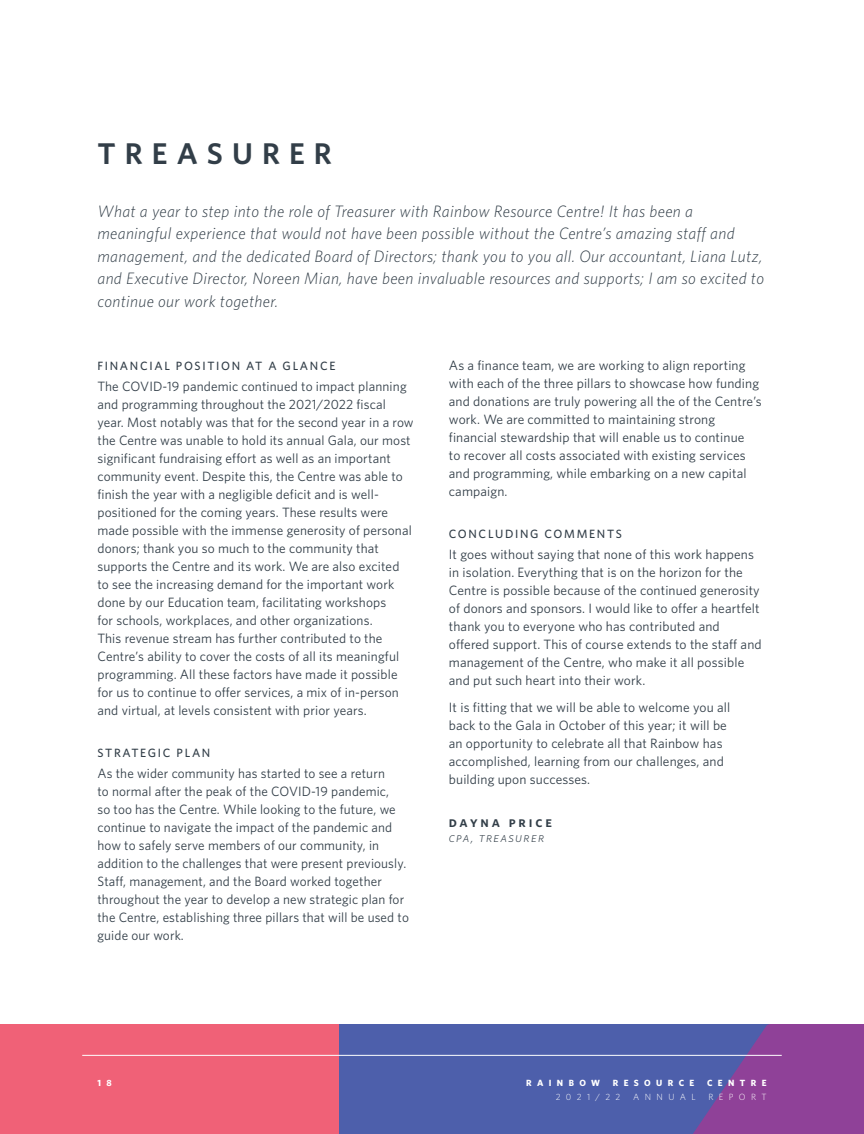
<style>
.page{position:relative;width:864px;height:1134px;background:#fff}
.page>*{position:absolute;margin:0;border:0;box-sizing:border-box;transform-origin:0 0}
.t1{font:600 30px "Whitney HTF";letter-spacing:.3em;color:#323e48}
.t2{font:italic 300 16.5px/22.5px "Whitney HTF";letter-spacing:.02em;color:#323e48}
.t3{font:15px "Whitney HTF Semi Bold SC";letter-spacing:.19em;color:#323e48}
.t4{font:13.5px/18px "Whitney HTF";letter-spacing:.01em;color:#323e48}
.t5{font:13.5px "Whitney HTF Light Italic SC";letter-spacing:.09em;color:#323e48}
.t6{font:500 12px "Whitney HTF";letter-spacing:.14em;color:#323e48}
.t7{font:700 9px "Whitney HTF";letter-spacing:.6em;color:#fff}
.t8{font:300 9px "Whitney HTF";letter-spacing:.6em;color:#fff}
</style>
<div class="page">
<div style="left:339px;top:1025px;width:354px;height:109px;background:#4d5fab"></div>
<svg style="left:693px;top:1025px;width:171px;height:109px;background:#80479c"></svg>
<div style="left:0;top:1025px;width:339px;height:109px;background:#f06177"></div>
<hr style="left:82px;top:1055px;width:700px;height:1px;background:#fff">
<h1 class="t1" style="left:98px;top:136px;width:236px">TREASURER</h1>
<p class="t2" style="left:98px;top:200px;width:668px">What a year to step into the role of Treasurer with Rainbow Resource Centre! It has been a meaningful experience that would not have been possible without the Centre’s amazing staff and management, and the dedicated Board of Directors; thank you to you all. Our accountant, Liana Lutz, and Executive Director, Noreen Mian, have been invaluable resources and supports; I am so excited to continue our work together.</p>
<p class="t6" style="left:98px;top:358px;width:239px">FINANCIAL POSITION AT A GLANCE</p>
<p class="t4" style="left:98px;top:377px;width:318px">The COVID-19 pandemic continued to impact planning and programming throughout the 2021/2022 fiscal year. Most notably was that for the second year in a row the Centre was unable to hold its annual Gala, our most significant fundraising effort as well as an important community event. Despite this, the Centre was able to finish the year with a negligible deficit and is well&shy;positioned for the coming years. These results were made possible with the immense generosity of personal donors; thank you so much to the community that supports the Centre and its work. We are also excited to see the increasing demand for the important work done by our Education team, facilitating workshops<br>for schools, workplaces, and other organizations.<br>This revenue stream has further contributed to the Centre’s ability to cover the costs of all its meaningful programming. All these factors have made it possible for us to continue to offer services, a mix of in-person and virtual, at levels consistent with prior years.</p>
<p class="t6" style="left:98px;top:745px;width:114px">STRATEGIC PLAN</p>
<p class="t4" style="left:98px;top:764px;width:313px">As the wider community has started to see a return<br>to normal after the peak of the COVID-19 pandemic,<br>so too has the Centre. While looking to the future, we continue to navigate the impact of the pandemic and how to safely serve members of our community, in addition to the challenges that were present previously.<br>Staff, management, and the Board worked together throughout the year to develop a new strategic plan for the Centre, establishing three pillars that will be used to guide our work.</p>
<p class="t4" style="left:449px;top:356px;width:314px">As a finance team, we are working to align reporting with each of the three pillars to showcase how funding and donations are truly powering all the of the Centre’s work. We are committed to maintaining strong financial stewardship that will enable us to continue<br>to recover all costs associated with existing services and programming, while embarking on a new capital campaign.</p>
<p class="t6" style="left:449px;top:526px;width:175px">CONCLUDING COMMENTS</p>
<p class="t4" style="left:449px;top:545px;width:314px">It goes without saying that none of this work happens in isolation. Everything that is on the horizon for the Centre is possible because of the continued generosity of donors and sponsors. I would like to offer a heartfelt thank you to everyone who has contributed and offered support. This of course extends to the staff and management of the Centre, who make it all possible and put such heart into their work.</p>
<p class="t4" style="left:449px;top:698px;width:283px">It is fitting that we will be able to welcome you all back to the Gala in October of this year; it will be an opportunity to celebrate all that Rainbow has accomplished, learning from our challenges, and building upon successes.</p>
<p class="t3" style="left:449px;top:813px;width:105px">dayna price</p>
<p class="t5" style="left:449px;top:830px;width:97px">cpa, treasurer</p>
<p class="t7" style="left:97px;top:1077px;width:16px">1 8</p>
<p class="t7" style="left:526px;top:1077px;width:75px">RAINBOW</p>
<p class="t7" style="left:613px;top:1077px;width:83px">RESOURCE</p>
<p class="t7" style="left:707px;top:1077px;width:61px">CENTRE</p>
<p class="t8" style="left:556px;top:1092px;width:66px">2021/22</p>
<p class="t8" style="left:633px;top:1092px;width:64px">ANNUAL</p>
<p class="t8" style="left:708px;top:1092px;width:60px">REPORT</p>
</div>
